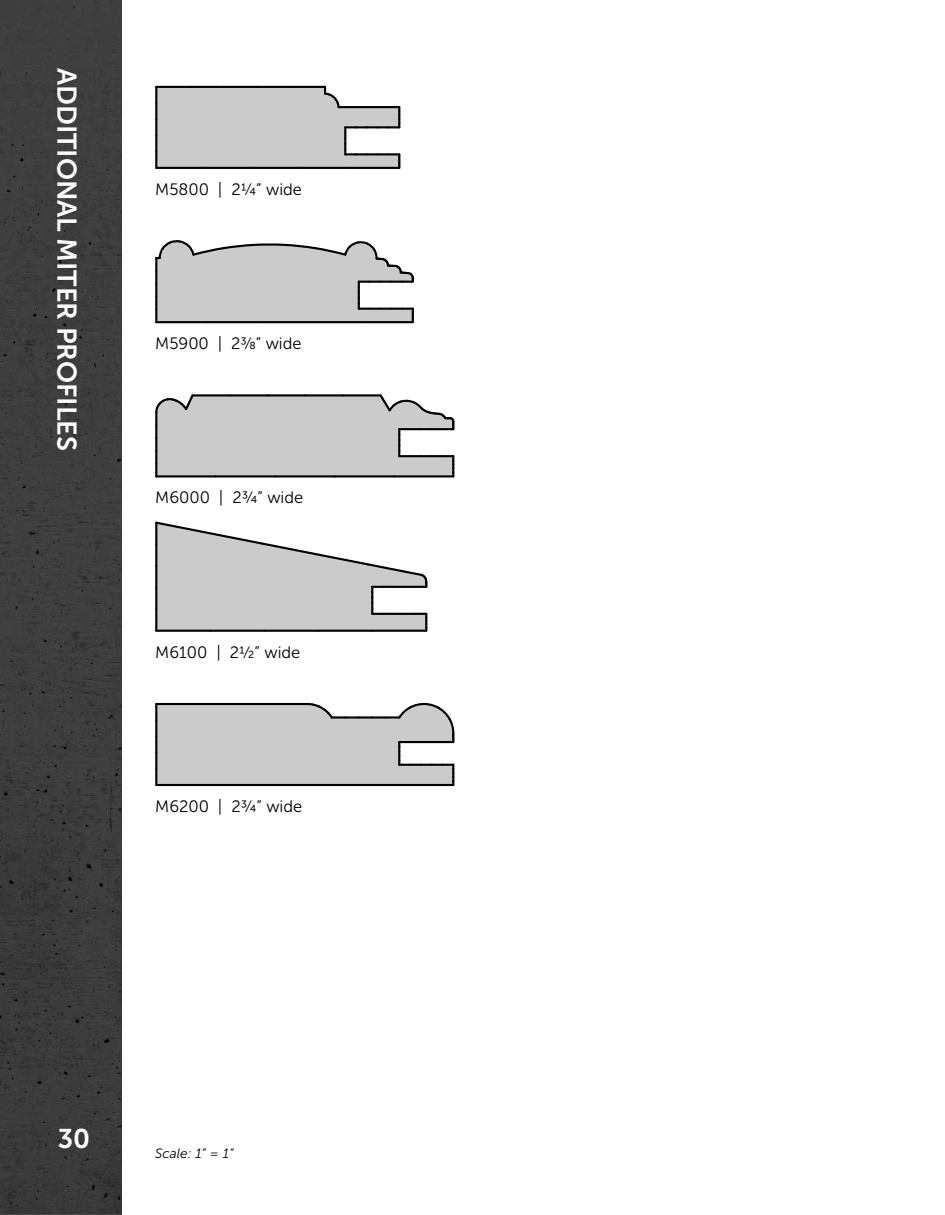
<style>
.page{position:relative;width:945px;height:1215px;background:#fff}
.page>*{position:absolute;margin:0;border:0;box-sizing:border-box;transform-origin:0 0}
.t1{font:27px "Museo Sans 700";color:#fff}
.t2{font:16.5px "Museo Sans 300";color:#000}
.t3{font:italic 13.5px "Museo Sans 300";color:#000}
</style>
<div class="page">
<div style="left:0;top:0;width:122px;height:1214px;background:#3d3d3d"></div>
<hr style="left:156px;top:167px;width:49px;height:2px;background:#000">
<hr style="left:205px;top:167px;width:49px;height:2px;background:#000">
<hr style="left:254px;top:167px;width:48px;height:2px;background:#000">
<hr style="left:302px;top:167px;width:49px;height:2px;background:#000">
<hr style="left:351px;top:167px;width:48px;height:2px;background:#000">
<hr style="left:291px;top:86px;width:34px;height:2px;background:#000">
<hr style="left:258px;top:86px;width:33px;height:2px;background:#000">
<hr style="left:224px;top:86px;width:34px;height:2px;background:#000">
<hr style="left:190px;top:86px;width:34px;height:2px;background:#000">
<hr style="left:156px;top:86px;width:34px;height:2px;background:#000">
<svg style="left:155px;top:87px;width:245px;height:81px;background:#c5c5c5"></svg>
<hr style="left:156px;top:321px;width:52px;height:2px;background:#000">
<hr style="left:208px;top:321px;width:51px;height:2px;background:#000">
<hr style="left:259px;top:321px;width:51px;height:2px;background:#000">
<hr style="left:310px;top:321px;width:52px;height:2px;background:#000">
<hr style="left:362px;top:321px;width:51px;height:2px;background:#000">
<svg style="left:155px;top:240px;width:259px;height:82px"></svg>
<hr style="left:394px;top:784px;width:59px;height:2px;background:#000">
<hr style="left:335px;top:784px;width:59px;height:2px;background:#000">
<hr style="left:275px;top:784px;width:60px;height:2px;background:#000">
<hr style="left:216px;top:784px;width:59px;height:2px;background:#000">
<hr style="left:156px;top:784px;width:60px;height:2px;background:#000">
<svg style="left:155px;top:703px;width:299px;height:82px;background:#c3c3c3"></svg>
<hr style="left:372px;top:630px;width:54px;height:2px;background:#000">
<hr style="left:318px;top:630px;width:54px;height:2px;background:#000">
<hr style="left:264px;top:630px;width:54px;height:2px;background:#000">
<hr style="left:210px;top:630px;width:54px;height:2px;background:#000">
<hr style="left:156px;top:630px;width:54px;height:2px;background:#000">
<svg style="left:155px;top:522px;width:272px;height:109px"></svg>
<hr style="left:394px;top:475px;width:59px;height:2px;background:#000">
<hr style="left:335px;top:475px;width:59px;height:2px;background:#000">
<hr style="left:275px;top:475px;width:60px;height:2px;background:#000">
<hr style="left:216px;top:475px;width:59px;height:2px;background:#000">
<hr style="left:156px;top:475px;width:60px;height:2px;background:#000">
<svg style="left:155px;top:394px;width:299px;height:82px;background:#c4c4c4"></svg>
<h1 class="t1" style="left:82px;top:68px;width:385px;rotate:90deg">ADDITIONAL MITER PROFILES</h1>
<p class="t2" style="left:155px;top:180px;width:148px">M5800 | 2¼” wide</p>
<p class="t2" style="left:155px;top:335px;width:148px">M5900 | 23/8” wide</p>
<p class="t2" style="left:155px;top:489px;width:150px">M6000 | 2¾” wide</p>
<p class="t2" style="left:155px;top:643px;width:147px">M6100 | 2½” wide</p>
<p class="t2" style="left:155px;top:797px;width:149px">M6200 | 2¾” wide</p>
<h1 class="t1" style="left:58px;top:1123px;width:34px">30</h1>
<p class="t3" style="left:155px;top:1146px;width:80px">Scale: 1” = 1”</p>
</div>
